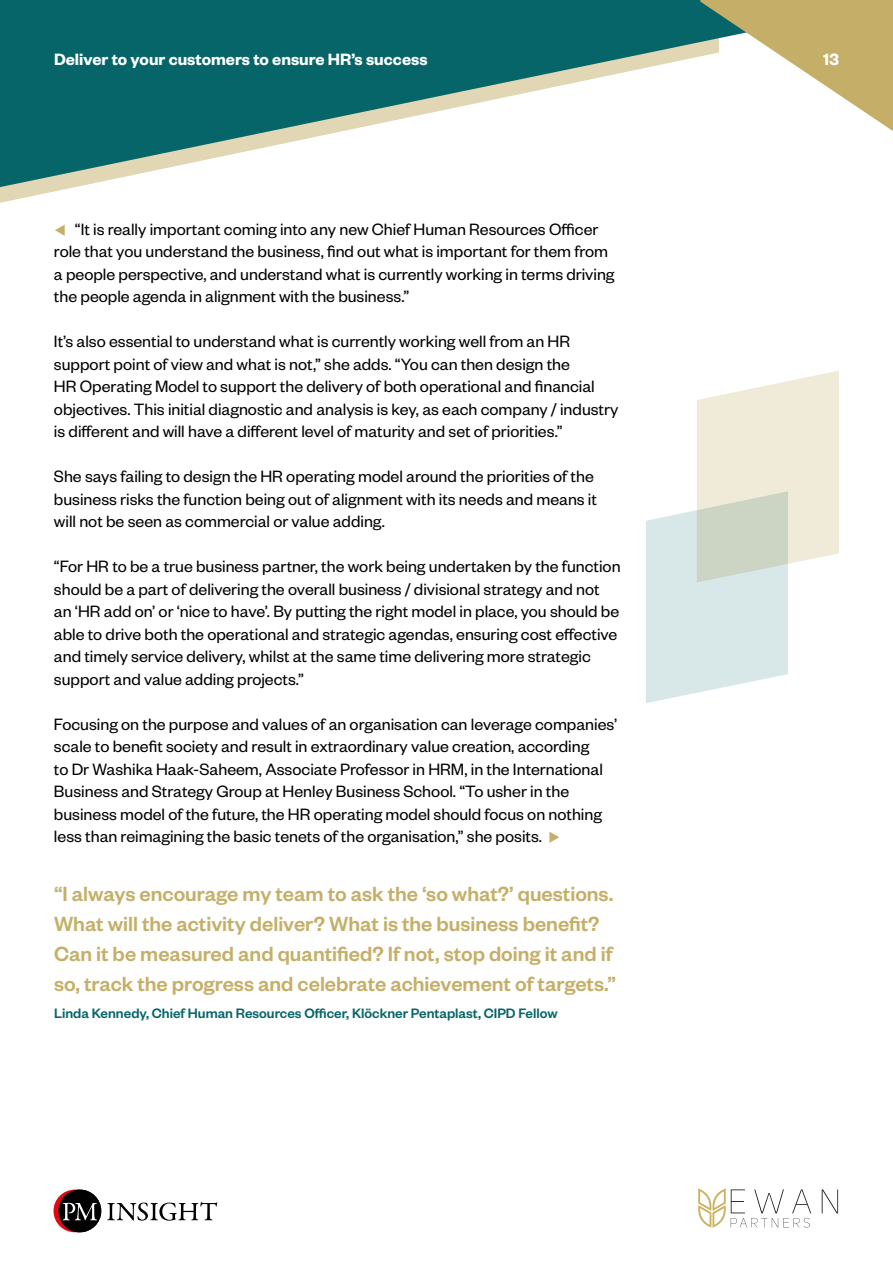
<style>
.page{position:relative;width:893px;height:1263px;background:#fff}
.page>*{position:absolute;margin:0;border:0;box-sizing:border-box;transform-origin:0 0}
.t1{font:500 22.5px/30px "Founders Grotesk";color:#c5af68}
.t2{font:18px/22.5px "Founders Grotesk";color:#000}
.t3{font:600 18px "Founders Grotesk";color:#fff}
.t4{font:500 15px "Founders Grotesk";color:#056568}
.s1{color:#c5af68}
</style>
<div class="page">
<svg style="left:107px;top:1202px;width:110px;height:18px"></svg>
<div style="left:59px;top:1189px;width:42px;height:43px;background:#000;border-radius:50%"></div>
<svg style="left:54px;top:1189px;width:43px;height:43px"></svg>
<img style="left:698px;top:1211px;width:28px;height:16px">
<img style="left:698px;top:1188px;width:28px;height:23px">
<svg style="left:822px;top:1189px;width:16px;height:24px"></svg>
<svg style="left:731px;top:1189px;width:80px;height:38px"></svg>
<svg style="left:0;top:187px;width:75px;height:16px"></svg>
<svg style="left:0;top:0;width:700px;height:187px;fill:#056568"></svg>
<svg style="left:700px;top:0;width:193px;height:131px"></svg>
<svg style="left:646px;top:370px;width:193px;height:333px"></svg>
<p class="t3" style="left:54px;top:48px;width:375px">Deliver to your customers to ensure HR’s success</p>
<p class="t3" style="left:823px;top:48px;width:17px">13</p>
<p class="t2" style="left:54px;top:217px;width:562px"><span class="s1">▼</span> “It is really important coming into any new Chief Human Resources Officer role that you understand the business, find out what is important for them from a people perspective, and understand what is currently working in terms driving the people agenda in alignment with the business.”</p>
<p class="t2" style="left:54px;top:329px;width:566px">It’s also essential to understand what is currently working well from an HR support point of view and what is not,” she adds. “You can then design the<br>HR Operating Model to support the delivery of both operational and financial objectives. This initial diagnostic and analysis is key, as each company / industry is different and will have a different level of maturity and set of priorities.”</p>
<p class="t2" style="left:54px;top:464px;width:544px">She says failing to design the HR operating model around the priorities of the business risks the function being out of alignment with its needs and means it will not be seen as commercial or value adding.</p>
<p class="t2" style="left:54px;top:554px;width:568px">“For HR to be a true business partner, the work being undertaken by the function should be a part of delivering the overall business / divisional strategy and not an ‘HR add on’ or ‘nice to have’. By putting the right model in place, you should be able to drive both the operational and strategic agendas, ensuring cost effective and timely service delivery, whilst at the same time delivering more strategic support and value adding projects.”</p>
<p class="t2" style="left:54px;top:712px;width:565px">Focusing on the purpose and values of an organisation can leverage companies’ scale to benefit society and result in extraordinary value creation, according<br>to Dr Washika Haak-Saheem, Associate Professor in HRM, in the International Business and Strategy Group at Henley Business School. “To usher in the business model of the future, the HR operating model should focus on nothing less than reimagining the basic tenets of the organisation,” she posits. <span class="s1">◆</span></p>
<p class="t1" style="left:54px;top:877px;width:563px">“I always encourage my team to ask the ‘so what?’ questions.<br>What will the activity deliver? What is the business benefit?<br>Can it be measured and quantified? If not, stop doing it and if so, track the progress and celebrate achievement of targets.”</p>
<p class="t4" style="left:54px;top:1004px;width:505px">Linda Kennedy, Chief Human Resources Officer, Klöckner Pentaplast, CIPD Fellow</p>
</div>
